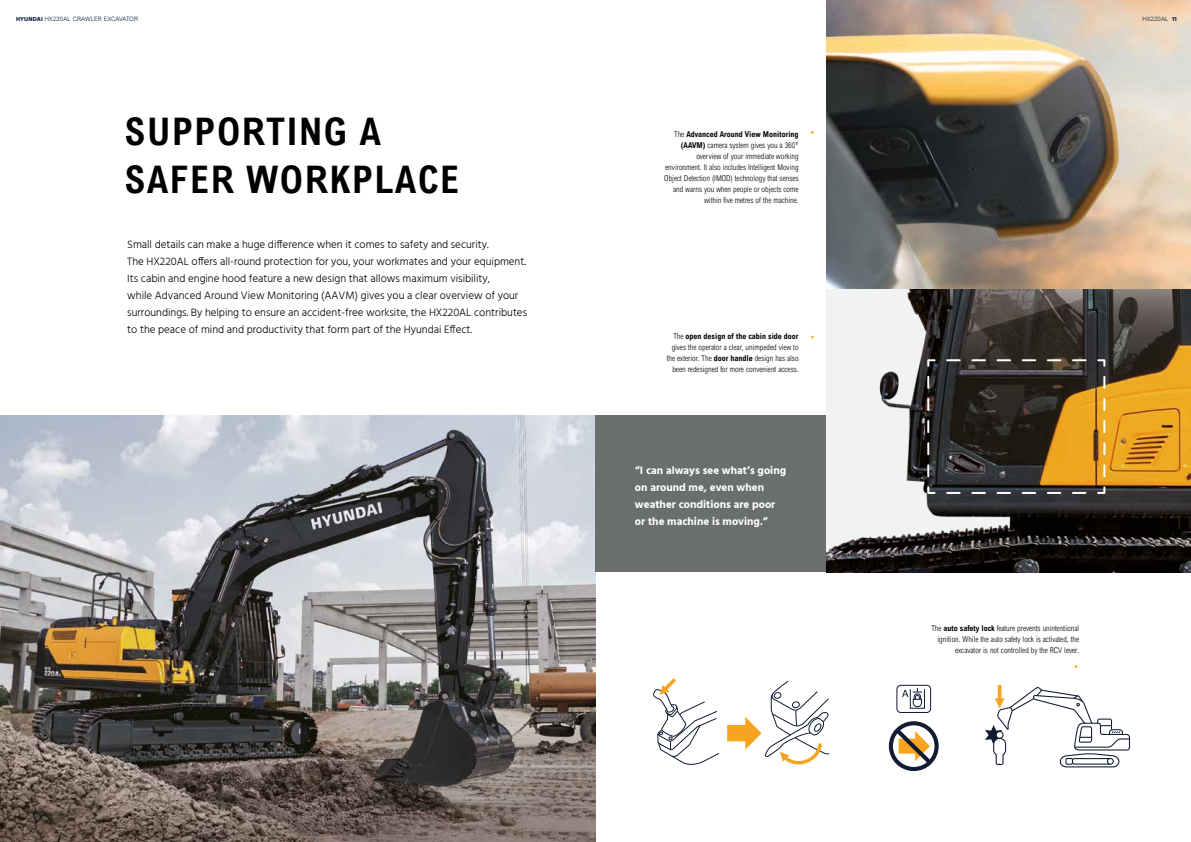
<style>
.page{position:relative;width:1191px;height:842px;background:#fff}
.page>*{position:absolute;margin:0;border:0;box-sizing:border-box;transform-origin:0 0}
.t1{font:700 condensed 38px/48px "Arial";letter-spacing:.04em;color:#000}
.t2{font:300 11px/17px "Hind";color:#000}
.t3{font:700 11px/17px "Hind";color:#fff}
.t4{font:300 condensed 8px/11px "Arial";color:#000;text-align:right}
.t5{font:300 6px "Arial";letter-spacing:.02em;color:#001437}
.s1{font-family:"Hind";font-weight:700}
.s2{font-weight:700}
</style>
<div class="page">
<img style="left:0;top:415px;width:595px;height:427px">
<div style="left:595px;top:415px;width:232px;height:157px;background:#6b6e6e"></div>
<img style="left:827px;top:0;width:364px;height:289px">
<img style="left:827px;top:289px;width:364px;height:283px">
<svg style="left:926px;top:358px;width:180px;height:137px;background:#524228"></svg>
<svg style="left:727px;top:680px;width:103px;height:85px"></svg>
<svg style="left:653px;top:678px;width:67px;height:87px"></svg>
<div style="left:896px;top:685px;width:35px;height:28px;border:1px solid #121b32;border-radius:4px"></div>
<div style="left:909px;top:689px;width:16px;height:20px;border:1px solid #121b32"></div>
<svg style="left:902px;top:688px;width:20px;height:20px"></svg>
<div style="left:889px;top:721px;width:49px;height:50px;border:4px solid #121b32;border-radius:50%"></div>
<svg style="left:891px;top:724px;width:44px;height:44px"></svg>
<svg style="left:985px;top:685px;width:145px;height:83px"></svg>
<svg style="left:997px;top:685px;width:4px;height:16px"></svg>
<p class="t5" style="left:16px;top:15px;width:123px"><span class="s1">HYUNDAI</span> HX220AL CRAWLER EXCAVATOR</p>
<p class="t5" style="left:1142px;top:15px;width:36px">HX220AL <span class="s1">11</span></p>
<h1 class="t1" style="left:125px;top:108px;width:336px">SUPPORTING A<br>SAFER WORKPLACE</h1>
<p class="t2" style="left:127px;top:236px;width:401px">Small details can make a huge difference when it comes to safety and security.<br>The HX220AL offers all-round protection for you, your workmates and your equipment.<br>Its cabin and engine hood feature a new design that allows maximum visibility,<br>while Advanced Around View Monitoring (AAVM) gives you a clear overview of your surroundings. By helping to ensure an accident-free worksite, the HX220AL contributes to the peace of mind and productivity that form part of the Hyundai Effect.</p>
<p class="t4" style="left:664px;top:128px;width:136px">The <span class="s2">Advanced Around View Monitoring (AAVM)</span> camera system gives you a 360° overview of your immediate working environment. It also includes Intelligent Moving Object Detection (IMOD) technology that senses and warns you when people or objects come within five metres of the machine.</p>
<p class="t4" style="left:667px;top:331px;width:133px">The <span class="s2">open design of the cabin side door </span>gives the operator a clear, unimpeded view to the exterior. The <span class="s2">door handle</span> design has also been redesigned for more convenient access.</p>
<h2 class="t3" style="left:635px;top:462px;width:153px">“I can always see what’s going on around me, even when weather conditions are poor or the machine is moving.”</h2>
<p class="t4" style="left:931px;top:623px;width:149px">The <span class="s2">auto safety lock</span> feature prevents unintentional ignition. While the auto safety lock is activated, the excavator is not controlled by the RCV lever.</p>
</div>
